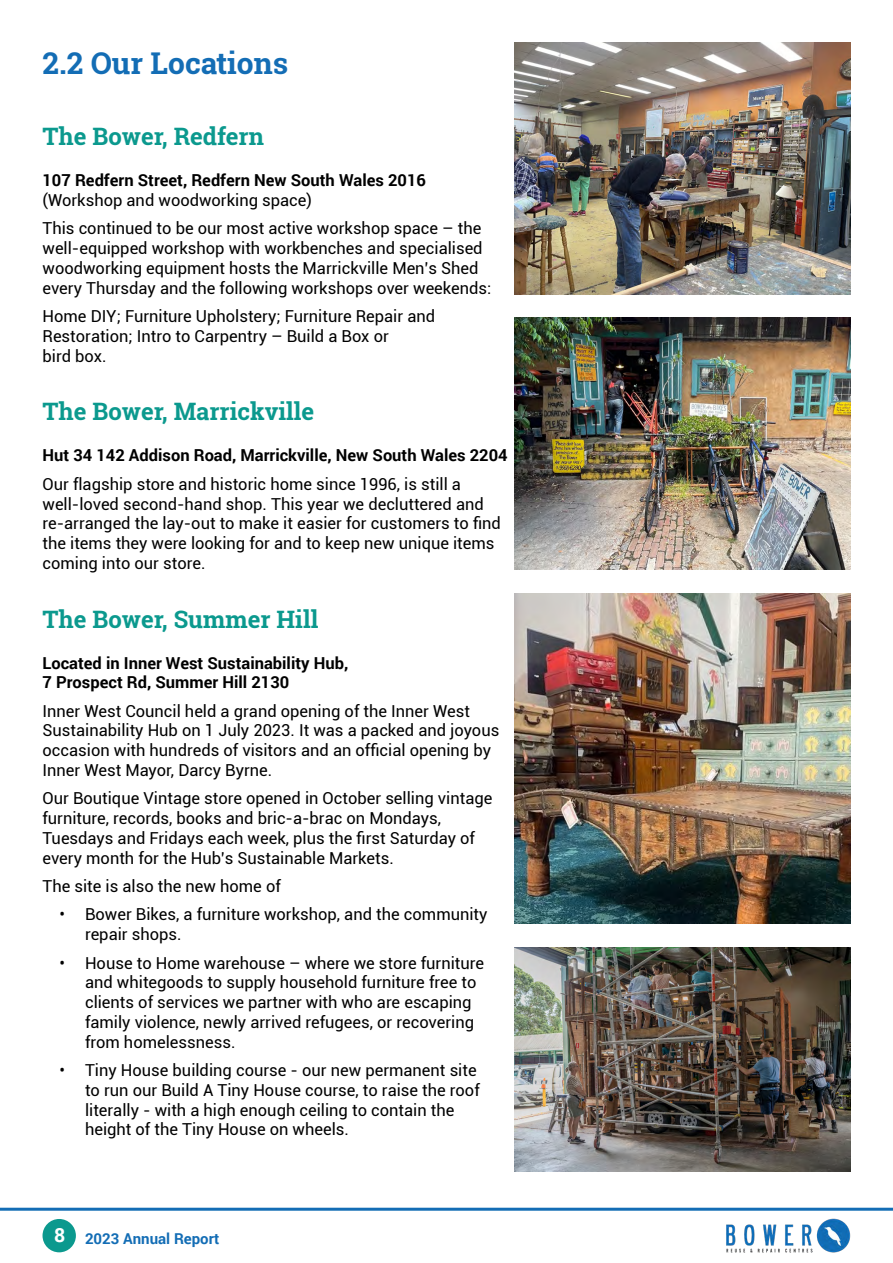
<style>
.page{position:relative;width:893px;height:1263px;background:#fff}
.page>*{position:absolute;margin:0;border:0;box-sizing:border-box;transform-origin:0 0}
.t1{font:700 30px "Roboto Slab";color:#136db5}
.t2{font:700 24px "Roboto Slab";color:#0b998e}
.t3{font:16.5px/19.8px "Roboto";color:#000}
.t4{font:700 16.5px/19.8px "Roboto";color:#000}
.t5{font:700 15px "Roboto";color:#136db5}
.s1{font-size:19.5px;color:#fff}
</style>
<div class="page">
<div style="left:43px;top:1219px;width:33px;height:33px;background:#0b998e;border-radius:50%"></div>
<hr style="left:0;top:1208px;width:893px;height:3px;background:#136db5">
<img style="left:726px;top:1219px;width:124px;height:34px">
<img style="left:514px;top:43px;width:336px;height:251px">
<img style="left:514px;top:318px;width:336px;height:252px">
<img style="left:514px;top:593px;width:336px;height:331px">
<img style="left:514px;top:947px;width:336px;height:224px">
<h1 class="t1" style="left:43px;top:43px;width:247px">2.2 Our Locations</h1>
<h2 class="t2" style="left:43px;top:120px;width:223px">The Bower, Redfern</h2>
<p class="t4" style="left:43px;top:170px;width:385px">107 Redfern Street, Redfern New South Wales 2016</p>
<p class="t3" style="left:43px;top:185px;width:440px;line-height:28.3px">(Workshop and woodworking space)<br>This continued to be our most active workshop space – the</p>
<p class="t3" style="left:43px;top:238px;width:450px">well-equipped workshop with workbenches and specialised woodworking equipment hosts the Marrickville Men’s Shed every Thursday and the following workshops over weekends:</p>
<p class="t3" style="left:43px;top:306px;width:394px">Home DIY; Furniture Upholstery; Furniture Repair and<br>Restoration; Intro to Carpentry – Build a Box or<br>bird box.</p>
<h2 class="t2" style="left:43px;top:395px;width:273px">The Bower, Marrickville</h2>
<p class="t4" style="left:43px;top:445px;width:467px">Hut 34 142 Addison Road, Marrickville, New South Wales 2204</p>
<p class="t3" style="left:43px;top:473px;width:460px">Our flagship store and historic home since 1996, is still a well-loved second-hand shop. This year we decluttered and re-arranged the lay-out to make it easier for customers to find the items they were looking for and to keep new unique items coming into our store.</p>
<h2 class="t2" style="left:43px;top:602px;width:277px">The Bower, Summer Hill</h2>
<p class="t4" style="left:43px;top:652px;width:307px">Located in Inner West Sustainability Hub,<br>7 Prospect Rd, Summer Hill 2130</p>
<p class="t3" style="left:43px;top:700px;width:458px">Inner West Council held a grand opening of the Inner West Sustainability Hub on 1 July 2023. It was a packed and joyous occasion with hundreds of visitors and an official opening by Inner West Mayor, Darcy Byrne.</p>
<p class="t3" style="left:43px;top:788px;width:451px">Our Boutique Vintage store opened in October selling vintage furniture, records, books and bric-a-brac on Mondays, Tuesdays and Fridays each week, plus the first Saturday of every month for the Hub’s Sustainable Markets.</p>
<p class="t3" style="left:43px;top:876px;width:240px">The site is also the new home of</p>
<p class="t3" style="left:85px;top:904px;width:404px;text-indent:-26px">• Bower Bikes, a furniture workshop, and the community repair shops.</p>
<p class="t3" style="left:85px;top:952px;width:401px;text-indent:-26px">• House to Home warehouse – where we store furniture and whitegoods to supply household furniture free to clients of services we partner with who are escaping family violence, newly arrived refugees, or recovering from homelessness.</p>
<p class="t3" style="left:85px;top:1060px;width:396px;text-indent:-26px">• Tiny House building course - our new permanent site to run our Build A Tiny House course, to raise the roof literally - with a high enough ceiling to contain the height of the Tiny House on wheels.</p>
<p class="t5" style="left:54px;top:1227px;width:167px"><span class="s1">8</span> 2023 Annual Report</p>
</div>
